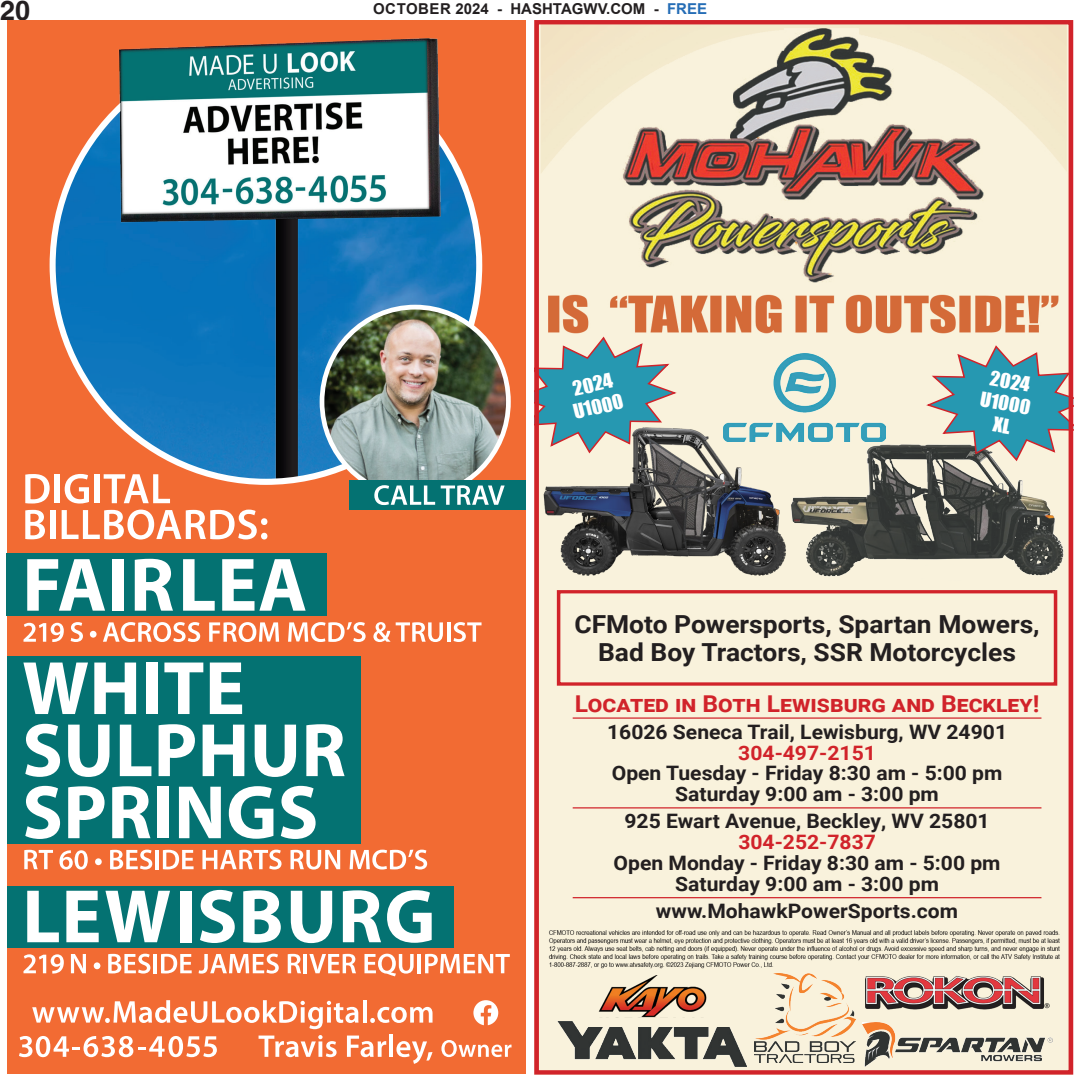
<style>
.page{position:relative;width:1080px;height:1080px;background:#fff}
.page>*{position:absolute;margin:0;border:0;box-sizing:border-box;transform-origin:0 0}
.t1{font:700 27px "Helvetica";color:#231f20}
.t2{font:700 24.9px/28px "Roboto";color:#231f20;text-align:center;scale:1.06 1}
.t3{font:700 23.25px "Roboto";color:#d1232a;scale:1.06 1}
.t4{font:700 19.95px/20.9px "Roboto";color:#231f20;text-align:center;scale:1.06 1}
.t5{font:18.9px/22.6px "Impact";color:#fff;scale:1.06 1}
.t6{font:18.75px/22.4px "Impact";color:#fff;text-align:center;scale:1.06 1}
.t7{font:700 15px "Arial";color:#231f20}
.s1{color:#256db6}
.s2{color:#d1232a}
</style>
<div class="page">
<div style="left:7px;top:20px;width:518px;height:1053px;background:#f26b33"></div>
<img style="left:119px;top:38px;width:320px;height:65px">
<svg style="left:50px;top:103px;width:432px;height:382px;background:#608aaa"></svg>
<svg style="left:19px;top:1036px;width:198px;height:21px"></svg>
<svg style="left:259px;top:1035px;width:78px;height:22px"></svg>
<svg style="left:347px;top:1036px;width:39px;height:21px"></svg>
<hr style="left:389px;top:1034px;width:4px;height:23px;background:#fff">
<svg style="left:396px;top:1041px;width:37px;height:23px"></svg>
<svg style="left:441px;top:1040px;width:71px;height:17px"></svg>
<svg style="left:473px;top:1000px;width:25px;height:25px"></svg>
<svg style="left:32px;top:1000px;width:327px;height:29px"></svg>
<hr style="left:363px;top:1000px;width:4px;height:23px;background:#fff">
<svg style="left:370px;top:1007px;width:63px;height:16px"></svg>
<img style="left:324px;top:310px;width:182px;height:175px">
<div style="left:7px;top:886px;width:447px;height:61px;background:#047272"></div>
<div style="left:7px;top:656px;width:354px;height:188px;background:#047272"></div>
<div style="left:7px;top:553px;width:320px;height:63px;background:#047272"></div>
<svg style="left:25px;top:474px;width:25px;height:30px"></svg>
<div style="left:55px;top:474px;width:5px;height:29px;background:#fff"></div>
<svg style="left:25px;top:510px;width:20px;height:29px"></svg>
<div style="left:50px;top:510px;width:5px;height:29px;background:#fff"></div>
<svg style="left:62px;top:474px;width:245px;height:66px"></svg>
<svg style="left:27px;top:559px;width:78px;height:52px"></svg>
<div style="left:113px;top:559px;width:11px;height:52px;background:#fff"></div>
<svg style="left:135px;top:559px;width:38px;height:52px"></svg>
<svg style="left:183px;top:559px;width:32px;height:52px"></svg>
<svg style="left:222px;top:559px;width:84px;height:52px"></svg>
<svg style="left:24px;top:623px;width:40px;height:19px"></svg>
<svg style="left:71px;top:622px;width:12px;height:20px"></svg>
<div style="left:90px;top:631px;width:7px;height:7px;background:#fff;border-radius:50%"></div>
<svg style="left:103px;top:622px;width:97px;height:20px"></svg>
<svg style="left:209px;top:622px;width:70px;height:20px"></svg>
<svg style="left:288px;top:622px;width:78px;height:20px"></svg>
<svg style="left:373px;top:622px;width:70px;height:20px"></svg>
<hr style="left:447px;top:622px;width:3px;height:20px;background:#fff">
<svg style="left:454px;top:622px;width:28px;height:20px"></svg>
<svg style="left:23px;top:663px;width:65px;height:51px"></svg>
<svg style="left:94px;top:663px;width:42px;height:51px"></svg>
<div style="left:146px;top:663px;width:12px;height:51px;background:#fff"></div>
<svg style="left:164px;top:663px;width:39px;height:51px"></svg>
<svg style="left:210px;top:663px;width:32px;height:51px"></svg>
<svg style="left:25px;top:724px;width:35px;height:53px"></svg>
<svg style="left:68px;top:725px;width:42px;height:52px"></svg>
<svg style="left:120px;top:725px;width:31px;height:51px"></svg>
<svg style="left:159px;top:724px;width:36px;height:52px"></svg>
<svg style="left:203px;top:725px;width:41px;height:51px"></svg>
<svg style="left:255px;top:725px;width:41px;height:52px"></svg>
<svg style="left:306px;top:724px;width:39px;height:52px"></svg>
<svg style="left:25px;top:786px;width:35px;height:53px"></svg>
<svg style="left:68px;top:786px;width:37px;height:52px"></svg>
<svg style="left:112px;top:786px;width:38px;height:52px"></svg>
<div style="left:157px;top:787px;width:12px;height:51px;background:#fff"></div>
<svg style="left:179px;top:787px;width:42px;height:51px"></svg>
<svg style="left:229px;top:786px;width:44px;height:53px"></svg>
<svg style="left:281px;top:786px;width:35px;height:53px"></svg>
<svg style="left:24px;top:850px;width:29px;height:19px"></svg>
<svg style="left:59px;top:850px;width:29px;height:20px"></svg>
<div style="left:95px;top:858px;width:7px;height:7px;background:#fff;border-radius:50%"></div>
<svg style="left:110px;top:850px;width:42px;height:20px"></svg>
<hr style="left:155px;top:850px;width:4px;height:19px;background:#fff">
<svg style="left:163px;top:850px;width:31px;height:19px"></svg>
<svg style="left:202px;top:850px;width:80px;height:20px"></svg>
<svg style="left:291px;top:850px;width:49px;height:20px"></svg>
<svg style="left:350px;top:850px;width:77px;height:20px"></svg>
<svg style="left:27px;top:891px;width:32px;height:51px"></svg>
<svg style="left:66px;top:891px;width:33px;height:51px"></svg>
<svg style="left:105px;top:891px;width:65px;height:51px"></svg>
<div style="left:180px;top:891px;width:11px;height:51px;background:#fff"></div>
<svg style="left:200px;top:890px;width:35px;height:53px"></svg>
<svg style="left:243px;top:890px;width:38px;height:53px"></svg>
<svg style="left:291px;top:891px;width:41px;height:52px"></svg>
<svg style="left:343px;top:890px;width:38px;height:52px"></svg>
<svg style="left:387px;top:890px;width:45px;height:53px"></svg>
<svg style="left:24px;top:954px;width:40px;height:20px"></svg>
<svg style="left:71px;top:954px;width:15px;height:19px"></svg>
<div style="left:94px;top:962px;width:6px;height:7px;background:#fff;border-radius:50%"></div>
<svg style="left:108px;top:954px;width:42px;height:20px"></svg>
<hr style="left:154px;top:954px;width:3px;height:19px;background:#fff">
<svg style="left:161px;top:954px;width:31px;height:19px"></svg>
<svg style="left:199px;top:954px;width:80px;height:20px"></svg>
<svg style="left:288px;top:954px;width:13px;height:19px"></svg>
<hr style="left:304px;top:954px;width:3px;height:19px;background:#fff">
<svg style="left:309px;top:954px;width:47px;height:19px"></svg>
<svg style="left:364px;top:954px;width:50px;height:22px"></svg>
<hr style="left:418px;top:954px;width:3px;height:19px;background:#fff">
<svg style="left:425px;top:954px;width:85px;height:19px"></svg>
<div style="left:349px;top:480px;width:176px;height:30px;background:#047272"></div>
<svg style="left:374px;top:485px;width:61px;height:20px"></svg>
<svg style="left:441px;top:485px;width:64px;height:20px"></svg>
<img style="left:540px;top:26px;width:527px;height:1043px">
<img style="left:808px;top:421px;width:257px;height:172px">
<img style="left:540px;top:420px;width:268px;height:171px">
<svg style="left:540px;top:336px;width:139px;height:119px;background:#7eafb4"></svg>
<svg style="left:924px;top:344px;width:143px;height:119px;background:#80b0b4"></svg>
<img style="left:723px;top:354px;width:162px;height:88px">
<hr style="left:573px;top:717px;width:468px;height:2px;background:#d1232a">
<hr style="left:573px;top:807px;width:468px;height:2px;background:#d1232a">
<hr style="left:573px;top:897px;width:468px;height:1px;background:#d1232a">
<div style="left:557px;top:590px;width:500px;height:96px;border:3px solid #d1232a"></div>
<img style="left:557px;top:1022px;width:189px;height:45px">
<img style="left:594px;top:976px;width:116px;height:41px">
<img style="left:863px;top:1022px;width:190px;height:44px">
<img style="left:863px;top:976px;width:190px;height:34px">
<img style="left:754px;top:974px;width:102px;height:88px">
<div style="left:534px;top:20px;width:539px;height:1055px;border:5px solid #d1232a"></div>
<h1 class="t1" style="left:0;top:-6px;width:32px">20</h1>
<p class="t7" style="left:373px;top:-2px;width:336px">OCTOBER 2024 - HASHTAGWV.COM - <span class="s1">FREE</span></p>
<p class="t5" style="left:567px;top:378px;width:49px;rotate:-12deg">2024<br>U1000</p>
<p class="t6" style="left:985px;top:366px;width:49px;rotate:9deg">2024<br>U1000<br>XL</p>
<p class="t2" style="left:574px;top:609px;width:440px">CFMoto Powersports, Spartan Mowers,<br>Bad Boy Tractors, SSR Motorcycles</p>
<p class="t3" style="left:575px;top:687px;width:440px">Located in Both Lewisburg and Beckley!</p>
<p class="t4" style="left:607px;top:720px;width:379px">16026 Seneca Trail, Lewisburg, WV 24901<br><span class="s2">304-497-2151<br></span>Open Tuesday - Friday 8:30 am - 5:00 pm<br>Saturday 9:00 am - 3:00 pm</p>
<p class="t4" style="left:614px;top:810px;width:367px">925 Ewart Avenue, Beckley, WV 25801<br><span class="s2">304-252-7837<br></span>Open Monday - Friday 8:30 am - 5:00 pm<br>Saturday 9:00 am - 3:00 pm</p>
<p class="t4" style="left:656px;top:900px;width:287px">www.MohawkPowerSports.com</p>
</div>
